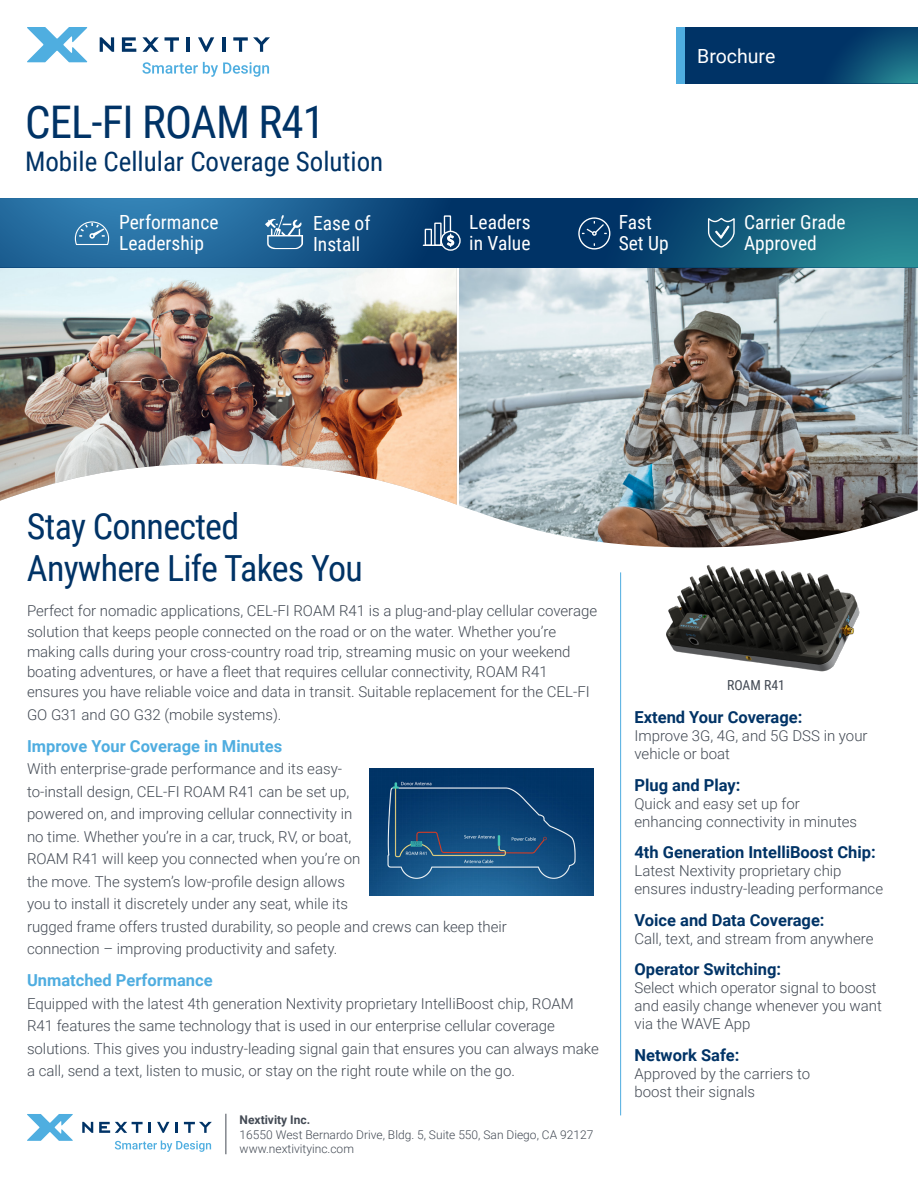
<style>
.page{position:relative;width:918px;height:1188px;background:#fff}
.page>*{position:absolute;margin:0;border:0;box-sizing:border-box;transform-origin:0 0}
.t1{font:45px "Roboto Condensed";letter-spacing:-.02em;color:#036}
.t2{font:36px "Roboto Condensed";letter-spacing:-.02em;color:#036}
.t3{font:27px "Roboto Condensed";color:#036}
.MKT_Fluff_text{font:19.5px/21px "Roboto Condensed";color:#fff}
.t4{font:19.5px "Roboto";color:#fff}
.bullets_with_icons{font:700 16.5px "Roboto";color:#036}
.BODY{font:700 16.5px "Roboto";color:#4fade0}
.BODY-2{font:300 15px/22.5px "Roboto";color:#434a54}
.bullets_with_icons-2{font:300 15px/18px "Roboto";color:#434a54}
.model_numbers{font:13.8px "Roboto Condensed";color:#434a54}
.Table_Text{font:300 12px "Roboto";color:#434a54}
.Table_Text-2{font:700 12px "Roboto";color:#434a54}
</style>
<div class="page">
<hr style="left:620px;top:572px;width:1px;height:543px;background:#4fade0">
<svg style="left:115px;top:1141px;width:96px;height:11px"></svg>
<svg style="left:184px;top:1122px;width:28px;height:11px"></svg>
<svg style="left:176px;top:1122px;width:2px;height:11px"></svg>
<svg style="left:157px;top:1122px;width:12px;height:11px"></svg>
<svg style="left:99px;top:1122px;width:52px;height:11px"></svg>
<svg style="left:82px;top:1122px;width:11px;height:11px"></svg>
<svg style="left:27px;top:1114px;width:46px;height:27px"></svg>
<hr style="left:226px;top:1114px;width:1px;height:40px;background:#434a54">
<img style="left:459px;top:268px;width:459px;height:279px">
<img style="left:0;top:268px;width:457px;height:237px">
<div style="left:0;top:198px;width:918px;height:70px;background:#036"></div>
<svg style="left:0;top:198px;width:461px;height:70px;background:#236496"></svg>
<svg style="left:578px;top:198px;width:340px;height:70px"></svg>
<img style="left:666px;top:565px;width:193px;height:106px">
<svg style="left:142px;top:62px;width:127px;height:15px"></svg>
<svg style="left:233px;top:37px;width:37px;height:15px"></svg>
<hr style="left:222px;top:37px;width:4px;height:15px;background:#036">
<svg style="left:198px;top:37px;width:16px;height:15px"></svg>
<hr style="left:187px;top:37px;width:3px;height:15px;background:#036">
<svg style="left:165px;top:37px;width:14px;height:15px"></svg>
<svg style="left:142px;top:37px;width:17px;height:15px"></svg>
<svg style="left:122px;top:37px;width:14px;height:15px"></svg>
<svg style="left:100px;top:37px;width:14px;height:15px"></svg>
<svg style="left:27px;top:27px;width:60px;height:35px"></svg>
<div style="left:685px;top:27px;width:233px;height:57px;background:#036"></div>
<svg style="left:834px;top:27px;width:84px;height:57px"></svg>
<div style="left:676px;top:27px;width:9px;height:57px;background:#4fade0"></div>
<img style="left:369px;top:769px;width:225px;height:127px">
<p class="t1" style="left:25px;top:90px;width:301px">CEL-FI ROAM R41</p>
<p class="t3" style="left:25px;top:142px;width:360px">Mobile Cellular Coverage Solution</p>
<p class="t4" style="left:697px;top:42px;width:80px">Brochure</p>
<p class="MKT_Fluff_text" style="left:119px;top:211px;width:101px">Performance<br>Leadership</p>
<p class="MKT_Fluff_text" style="left:313px;top:212px;width:59px">Ease of<br>Install</p>
<p class="MKT_Fluff_text" style="left:469px;top:211px;width:63px">Leaders in Value</p>
<p class="MKT_Fluff_text" style="left:619px;top:211px;width:52px">Fast<br>Set Up</p>
<p class="MKT_Fluff_text" style="left:744px;top:211px;width:103px">Carrier Grade<br>Approved</p>
<p class="t2" style="left:27px;top:501px;width:214px">Stay Connected</p>
<p class="t2" style="left:27px;top:543px;width:337px">Anywhere Life Takes You</p>
<p class="BODY-2" style="left:27px;top:600px;width:572px;line-height:20.2px">Perfect for nomadic applications, CEL-FI ROAM R41 is a plug-and-play cellular coverage solution that keeps people connected on the road or on the water. Whether you’re making calls during your cross-country road trip, streaming music on your weekend boating adventures, or have a fleet that requires cellular connectivity, ROAM R41 ensures you have reliable voice and data in transit. Suitable replacement for the CEL-FI</p>
<p class="BODY-2" style="left:27px;top:703px;width:256px">GO G31 and GO G32 (mobile systems).</p>
<p class="BODY" style="left:27px;top:734px;width:257px">Improve Your Coverage in Minutes</p>
<p class="BODY-2" style="left:27px;top:757px;width:481px">With enterprise-grade performance and its easy-<br>to-install design, CEL-FI ROAM R41 can be set up,<br>powered on, and improving cellular connectivity in<br>no time. Whether you’re in a car, truck, RV, or boat,<br>ROAM R41 will keep you connected when you’re on<br>the move. The system’s low-profile design allows<br>you to install it discretely under any seat, while its<br>rugged frame offers trusted durability, so people and crews can keep their connection – improving productivity and safety.</p>
<p class="BODY" style="left:27px;top:969px;width:187px">Unmatched Performance</p>
<p class="BODY-2" style="left:27px;top:992px;width:573px">Equipped with the latest 4th generation Nextivity proprietary IntelliBoost chip, ROAM R41 features the same technology that is used in our enterprise cellular coverage solutions. This gives you industry-leading signal gain that ensures you can always make a call, send a text, listen to music, or stay on the right route while on the go.</p>
<p class="Table_Text-2" style="left:240px;top:1111px;width:72px">Nextivity Inc.</p>
<p class="Table_Text" style="left:240px;top:1126px;width:355px">16550 West Bernardo Drive, Bldg. 5, Suite 550, San Diego, CA 92127</p>
<p class="Table_Text" style="left:240px;top:1141px;width:116px">www.nextivityinc.com</p>
<p class="model_numbers" style="left:727px;top:676px;width:59px">ROAM R41</p>
<p class="bullets_with_icons" style="left:634px;top:706px;width:169px">Extend Your Coverage:</p>
<p class="bullets_with_icons-2" style="left:634px;top:726px;width:235px">Improve 3G, 4G, and 5G DSS in your vehicle or boat</p>
<p class="bullets_with_icons" style="left:634px;top:773px;width:107px">Plug and Play:</p>
<p class="bullets_with_icons-2" style="left:634px;top:794px;width:224px">Quick and easy set up for enhancing connectivity in minutes</p>
<p class="bullets_with_icons" style="left:634px;top:841px;width:243px">4th Generation IntelliBoost Chip:</p>
<p class="bullets_with_icons-2" style="left:634px;top:861px;width:250px">Latest Nextivity proprietary chip ensures industry-leading performance</p>
<p class="bullets_with_icons" style="left:634px;top:908px;width:192px">Voice and Data Coverage:</p>
<p class="bullets_with_icons-2" style="left:634px;top:929px;width:241px">Call, text, and stream from anywhere</p>
<p class="bullets_with_icons" style="left:634px;top:958px;width:148px">Operator Switching:</p>
<p class="bullets_with_icons-2" style="left:634px;top:978px;width:249px">Select which operator signal to boost and easily change whenever you want via the WAVE App</p>
<p class="bullets_with_icons" style="left:634px;top:1043px;width:106px">Network Safe:</p>
<p class="bullets_with_icons-2" style="left:634px;top:1064px;width:177px">Approved by the carriers to boost their signals</p>
</div>
